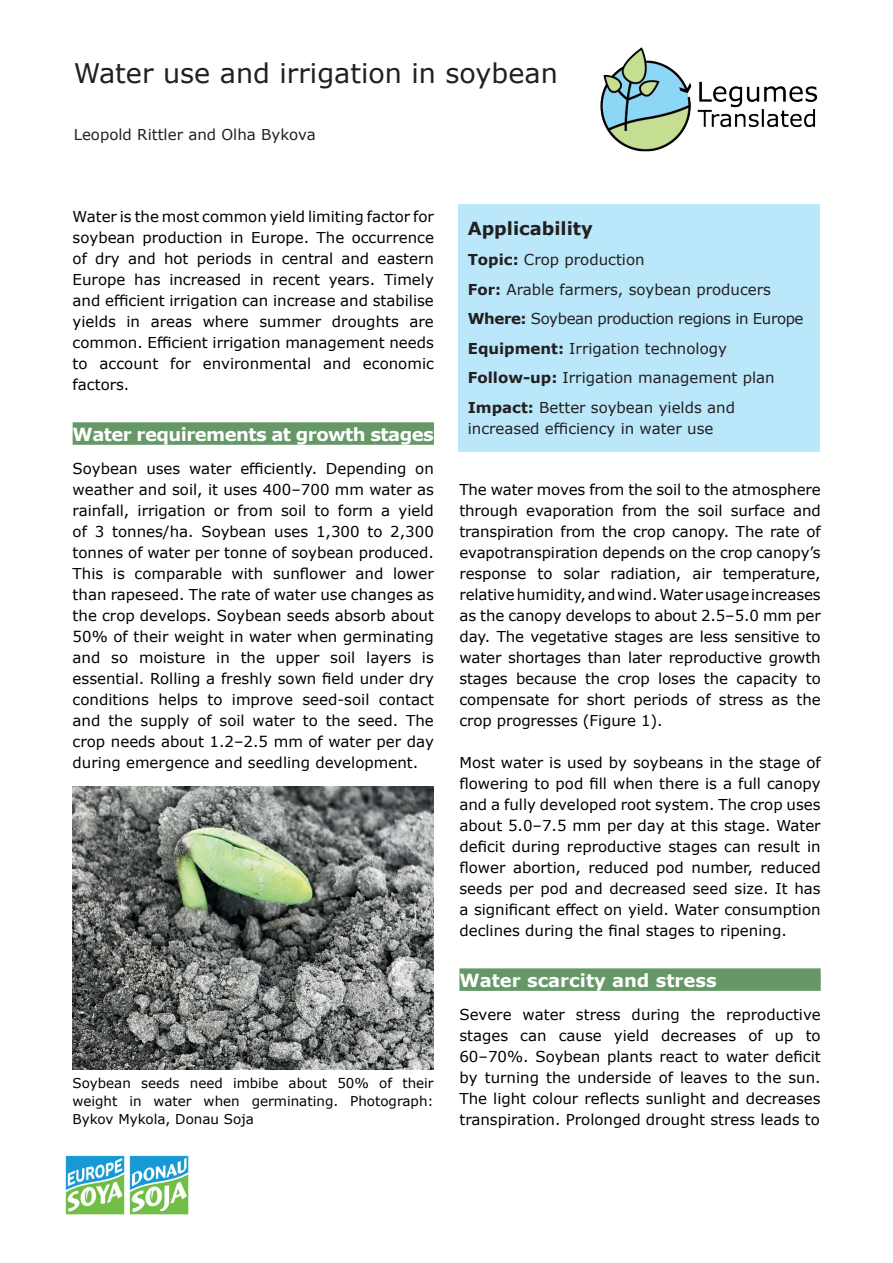
<style>
.page{position:relative;width:893px;height:1263px;background:#fff}
.page>*{position:absolute;margin:0;border:0;box-sizing:border-box;transform-origin:0 0}
.t1{font:27px "Verdana";color:#231f20}
.t2{font:700 18px "Verdana";letter-spacing:-.03em;color:#fff}
.t3{font:700 18px "Verdana";color:#fff}
.t4{font:700 18px "Verdana";color:#231f20}
.t5{font:15px/21px "Verdana";color:#000;text-align:justify}
.t6{font:15px/29.5px "Verdana";color:#231f20}
.t7{font:13.5px/18px "Verdana";color:#000;text-align:justify}
.s1{font-weight:700}
</style>
<div class="page">
<img style="left:65px;top:1155px;width:124px;height:60px">
<div style="left:459px;top:204px;width:361px;height:247px;background:#bae7fa"></div>
<img style="left:600px;top:47px;width:218px;height:105px">
<div style="left:73px;top:422px;width:361px;height:23px;background:#669867"></div>
<div style="left:459px;top:968px;width:362px;height:23px;background:#669867"></div>
<img style="left:72px;top:787px;width:361px;height:283px">
<h1 class="t1" style="left:74px;top:55px;width:486px">Water use and irrigation in soybean</h1>
<p class="t6" style="left:74px;top:120px;width:243px">Leopold Rittler and Olha Bykova</p>
<p class="t5" style="left:73px;top:206px;width:363px">Water is the most common yield limiting factor for soybean production in Europe. The occurrence of dry and hot periods in central and eastern Europe has increased in recent years. Timely and efficient irrigation can increase and stabilise yields in areas where summer droughts are common. Efficient irrigation management needs to account for environmental and economic factors.</p>
<p class="t2" style="left:73px;top:422px;width:363px">Water requirements at growth stages</p>
<p class="t5" style="left:73px;top:458px;width:363px">Soybean uses water efficiently. Depending on weather and soil, it uses 400–700 mm water as rainfall, irrigation or from soil to form a yield of 3 tonnes/ha. Soybean uses 1,300 to 2,300 tonnes of water per tonne of soybean produced.<br>This is comparable with sunflower and lower than rapeseed. The rate of water use changes as the crop develops. Soybean seeds absorb about 50% of their weight in water when germinating and so moisture in the upper soil layers is essential. Rolling a freshly sown field under dry conditions helps to improve seed-soil contact and the supply of soil water to the seed. The crop needs about 1.2–2.5 mm of water per day during emergence and seedling development.</p>
<p class="t7" style="left:72px;top:1074px;width:363px">Soybean seeds need imbibe about 50% of their weight in water when germinating. Photograph:<br>Bykov Mykola, Donau Soja</p>
<p class="t4" style="left:468px;top:216px;width:127px">Applicability</p>
<p class="t6" style="left:468px;top:245px;width:337px"><span class="s1">Topic:</span> Crop production<br><span class="s1">For:</span> Arable farmers, soybean producers <span class="s1">Where:</span> Soybean production regions in Europe <span class="s1">Equipment:</span> Irrigation technology <span class="s1">Follow-up:</span> Irrigation management plan <span class="s1">Impact:</span> Better soybean yields and</p>
<p class="t6" style="left:468px;top:414px;width:247px">increased efficiency in water use</p>
<p class="t5" style="left:459px;top:479px;width:363px">The water moves from the soil to the atmosphere through evaporation from the soil surface and transpiration from the crop canopy. The rate of evapotranspiration depends on the crop canopy’s response to solar radiation, air temperature, relative humidity, and wind. Water usage increases as the canopy develops to about 2.5–5.0 mm per day. The vegetative stages are less sensitive to water shortages than later reproductive growth stages because the crop loses the capacity to compensate for short periods of stress as the crop progresses (Figure 1).</p>
<p class="t5" style="left:459px;top:752px;width:363px">Most water is used by soybeans in the stage of flowering to pod fill when there is a full canopy and a fully developed root system. The crop uses about 5.0–7.5 mm per day at this stage. Water deficit during reproductive stages can result in flower abortion, reduced pod number, reduced seeds per pod and decreased seed size. It has a significant effect on yield. Water consumption declines during the final stages to ripening.</p>
<p class="t3" style="left:459px;top:968px;width:259px">Water scarcity and stress</p>
<p class="t5" style="left:459px;top:1004px;width:363px">Severe water stress during the reproductive stages can cause yield decreases of up to 60–70%. Soybean plants react to water deficit by turning the underside of leaves to the sun.<br>The light colour reflects sunlight and decreases transpiration. Prolonged drought stress leads to</p>
</div>
